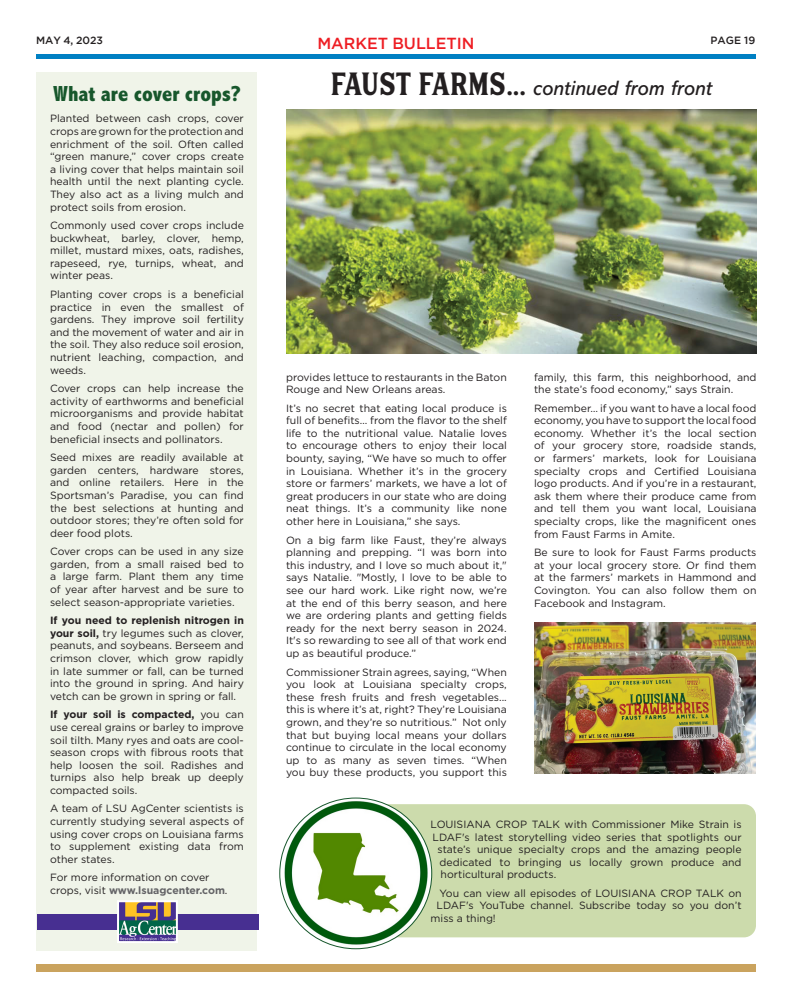
<style>
.page{position:relative;width:792px;height:1008px;background:#fff}
.page>*{position:absolute;margin:0;border:0;box-sizing:border-box;transform-origin:0 0}
.headline1{font:800 condensed 22px "Abadi MT Pro";color:#17572c}
.headline1-2{font:italic 21px "Abadi MT Pro";color:#231f20}
.t1{font:500 16px "Gotham";color:#ee1d23}
.t2{font:10.5px/12.6px "Gotham";color:#231f20;text-align:justify}
.t3{font:500 10.5px "Gotham";color:#231f20}
.s1{font-family:"Hanley Block Display";font-style:normal;font-size:30px}
.s2{font-weight:700}
.s3{font-weight:700;color:#636366}
</style>
<div class="page">
<div style="left:36px;top:964px;width:720px;height:8px;background:#caa35e"></div>
<hr style="left:36px;top:55px;width:720px;height:4px;background:#0080c3">
<div style="left:432px;top:804px;width:324px;height:133px;background:#ccdbac"></div>
<img style="left:280px;top:798px;width:152px;height:151px">
<div style="left:37px;top:72px;width:220px;height:878px;background:#f0f4e9"></div>
<div style="left:37px;top:914px;width:222px;height:16px;background:#472f91"></div>
<img style="left:120px;top:903px;width:55px;height:37px">
<div style="left:117px;top:900px;width:61px;height:43px;border:2px solid #fff"></div>
<img style="left:286px;top:109px;width:470px;height:245px">
<img style="left:534px;top:623px;width:221px;height:151px">
<p class="t3" style="left:36px;top:34px;width:69px">MAY 4, 2023</p>
<h3 class="t1" style="left:317px;top:33px;width:159px">MARKET BULLETIN</h3>
<p class="t3" style="left:711px;top:34px;width:46px">PAGE 19</p>
<p class="headline1-2" style="left:330px;top:76px;width:383px"><span class="s1">FAUST FARMS...</span> continued from front</p>
<p class="headline1" style="left:53px;top:81px;width:189px">What are cover crops?</p>
<p class="t2" style="left:50px;top:112px;width:195px">Planted between cash crops, cover crops are grown for the protection and enrichment of the soil. Often called “green manure,” cover crops create a living cover that helps maintain soil health until the next planting cycle.<br>They also act as a living mulch and protect soils from erosion.</p>
<p class="t2" style="left:50px;top:219px;width:195px">Commonly used cover crops include buckwheat, barley, clover, hemp, millet, mustard mixes, oats, radishes, rapeseed, rye, turnips, wheat, and winter peas.</p>
<p class="t2" style="left:50px;top:288px;width:195px">Planting cover crops is a beneficial practice in even the smallest of gardens. They improve soil fertility and the movement of water and air in the soil. They also reduce soil erosion, nutrient leaching, compaction, and weeds.</p>
<p class="t2" style="left:50px;top:382px;width:195px">Cover crops can help increase the activity of earthworms and beneficial microorganisms and provide habitat and food (nectar and pollen) for beneficial insects and pollinators.</p>
<p class="t2" style="left:50px;top:451px;width:195px">Seed mixes are readily available at garden centers, hardware stores, and online retailers. Here in the Sportsman’s Paradise, you can find the best selections at hunting and outdoor stores; they’re often sold for deer food plots.</p>
<p class="t2" style="left:50px;top:545px;width:195px">Cover crops can be used in any size garden, from a small raised bed to a large farm. Plant them any time of year after harvest and be sure to select season-appropriate varieties.</p>
<p class="t2" style="left:50px;top:614px;width:195px"><span class="s2">If you need to replenish nitrogen in your soil,</span> try legumes such as clover, peanuts, and soybeans. Berseem and crimson clover, which grow rapidly in late summer or fall, can be turned into the ground in spring. And hairy vetch can be grown in spring or fall.</p>
<p class="t2" style="left:50px;top:708px;width:195px"><span class="s2">If your soil is compacted,</span> you can use cereal grains or barley to improve soil tilth. Many ryes and oats are cool&shy;season crops with fibrous roots that help loosen the soil. Radishes and turnips also help break up deeply compacted soils.</p>
<p class="t2" style="left:50px;top:802px;width:195px">A team of LSU AgCenter scientists is currently studying several aspects of using cover crops on Louisiana farms to supplement existing data from other states.</p>
<p class="t2" style="left:50px;top:871px;width:179px">For more information on cover crops, visit <span class="s3">www.lsuagcenter.com</span>.</p>
<p class="t2" style="left:534px;top:370px;width:224px">family, this farm, this neighborhood, and the state’s food economy,” says Strain.</p>
<p class="t2" style="left:534px;top:401px;width:224px">Remember… if you want to have a local food economy, you have to support the local food economy. Whether it’s the local section of your grocery store, roadside stands, or farmers’ markets, look for Louisiana specialty crops and Certified Louisiana logo products. And if you’re in a restaurant, ask them where their produce came from and tell them you want local, Louisiana specialty crops, like the magnificent ones from Faust Farms in Amite.</p>
<p class="t2" style="left:534px;top:546px;width:224px">Be sure to look for Faust Farms products at your local grocery store. Or find them at the farmers’ markets in Hammond and Covington. You can also follow them on Facebook and Instagram.</p>
<p class="t2" style="left:286px;top:370px;width:222px">provides lettuce to restaurants in the Baton<br>Rouge and New Orleans areas.</p>
<p class="t2" style="left:286px;top:401px;width:222px">It’s no secret that eating local produce is full of benefits… from the flavor to the shelf life to the nutritional value. Natalie loves to encourage others to enjoy their local bounty, saying, “We have so much to offer in Louisiana. Whether it’s in the grocery store or farmers’ markets, we have a lot of great producers in our state who are doing neat things. It’s a community like none other here in Louisiana,” she says.</p>
<p class="t2" style="left:286px;top:533px;width:222px">On a big farm like Faust, they’re always planning and prepping. “I was born into this industry, and I love so much about it," says Natalie. "Mostly, I love to be able to see our hard work. Like right now, we’re at the end of this berry season, and here we are ordering plants and getting fields ready for the next berry season in 2024.<br>It's so rewarding to see all of that work end up as beautiful produce.”</p>
<p class="t2" style="left:286px;top:665px;width:222px">Commissioner Strain agrees, saying, “When you look at Louisiana specialty crops, these fresh fruits and fresh vegetables... this is where it’s at, right? They’re Louisiana grown, and they’re so nutritious.” Not only that but buying local means your dollars continue to circulate in the local economy up to as many as seven times. “When you buy these products, you support this</p>
<p class="t2" style="left:431px;top:818px;width:313px">LOUISIANA CROP TALK with Commissioner Mike Strain is</p>
<p class="t2" style="left:433px;top:830px;width:311px">LDAF's latest storytelling video series that spotlights our</p>
<p class="t2" style="left:438px;top:843px;width:306px">state’s unique specialty crops and the amazing people</p>
<p class="t2" style="left:440px;top:855px;width:304px">dedicated to bringing us locally grown produce and</p>
<p class="t2" style="left:441px;top:868px;width:117px">horticultural products.</p>
<p class="t2" style="left:440px;top:887px;width:304px">You can view all episodes of LOUISIANA CROP TALK on</p>
<p class="t2" style="left:437px;top:899px;width:307px">LDAF's YouTube channel. Subscribe today so you don’t</p>
<p class="t2" style="left:431px;top:912px;width:67px">miss a thing!</p>
</div>
